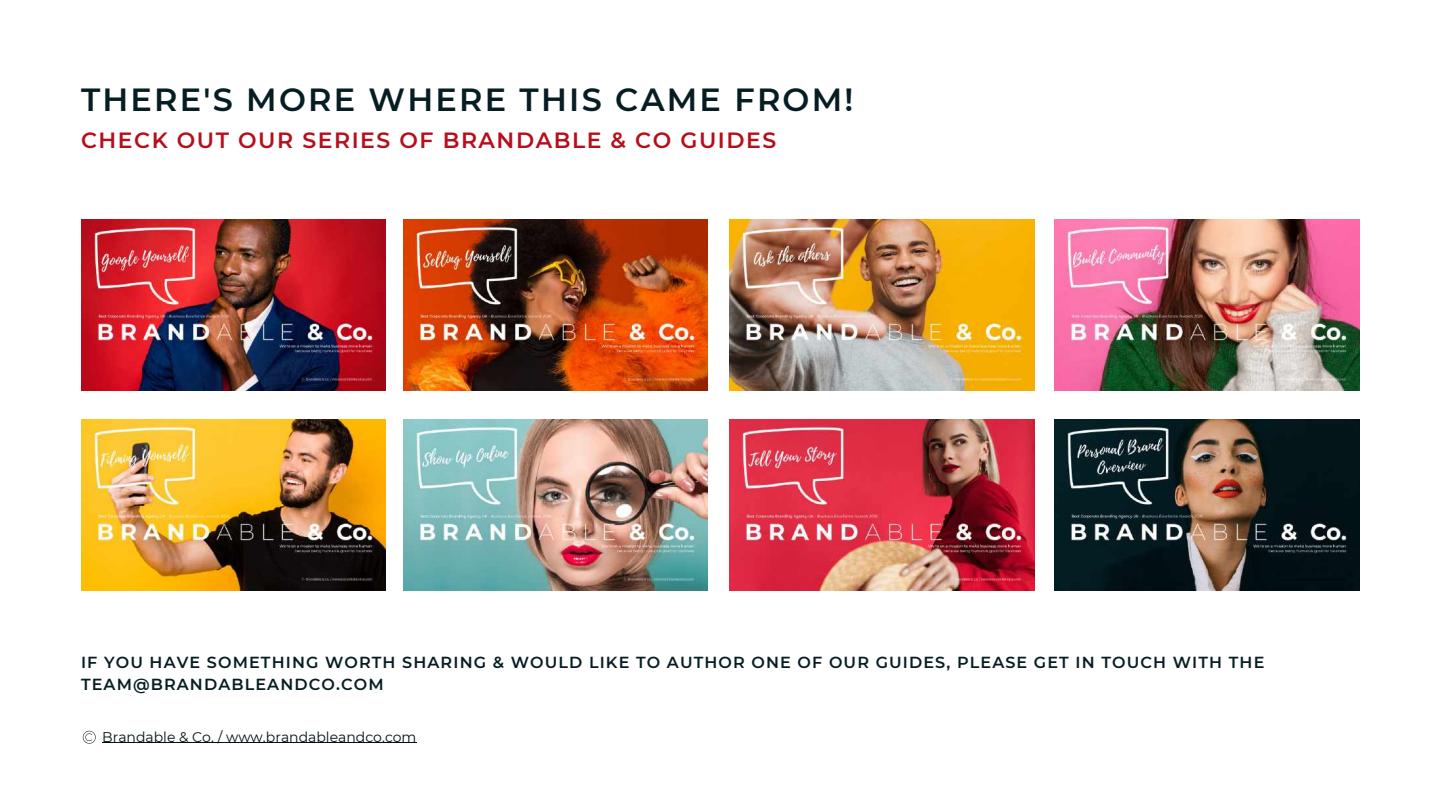
<style>
.page{position:relative;width:1440px;height:810px;background:#fff}
.page>*{position:absolute;margin:0;border:0;box-sizing:border-box;transform-origin:0 0}
.t1{font:600 32px "Montserrat";letter-spacing:.07em;color:#061d23}
.t2{font:600 22px "Montserrat";letter-spacing:.07em;color:#b60e1b}
.t3{font:600 16px/21.8px "Montserrat";letter-spacing:.07em;color:#061d23}
.t4{font:14px "Montserrat";color:#031215}
</style>
<div class="page">
<svg style="left:83px;top:731px;width:13px;height:13px"></svg>
<img style="left:81px;top:220px;width:305px;height:171px">
<img style="left:403px;top:220px;width:305px;height:171px">
<img style="left:730px;top:220px;width:304px;height:171px">
<img style="left:1055px;top:220px;width:304px;height:171px">
<hr style="left:102px;top:743px;width:314px;height:1px;background:#031215">
<img style="left:81px;top:419px;width:305px;height:171px">
<img style="left:403px;top:419px;width:305px;height:171px">
<img style="left:730px;top:419px;width:304px;height:171px">
<img style="left:1055px;top:419px;width:304px;height:171px">
<h1 class="t1" style="left:81px;top:81px;width:774px">THERE'S MORE WHERE THIS CAME FROM!</h1>
<h2 class="t2" style="left:81px;top:126px;width:697px">CHECK OUT OUR SERIES OF BRANDABLE &amp; CO GUIDES</h2>
<p class="t3" style="left:81px;top:652px;width:1185px">IF YOU HAVE SOMETHING WORTH SHARING &amp; WOULD LIKE TO AUTHOR ONE OF OUR GUIDES, PLEASE GET IN TOUCH WITH THE<br>TEAM@BRANDABLEANDCO.COM</p>
<p class="t4" style="left:102px;top:728px;width:316px">Brandable &amp; Co. / www.brandableandco.com</p>
</div>
